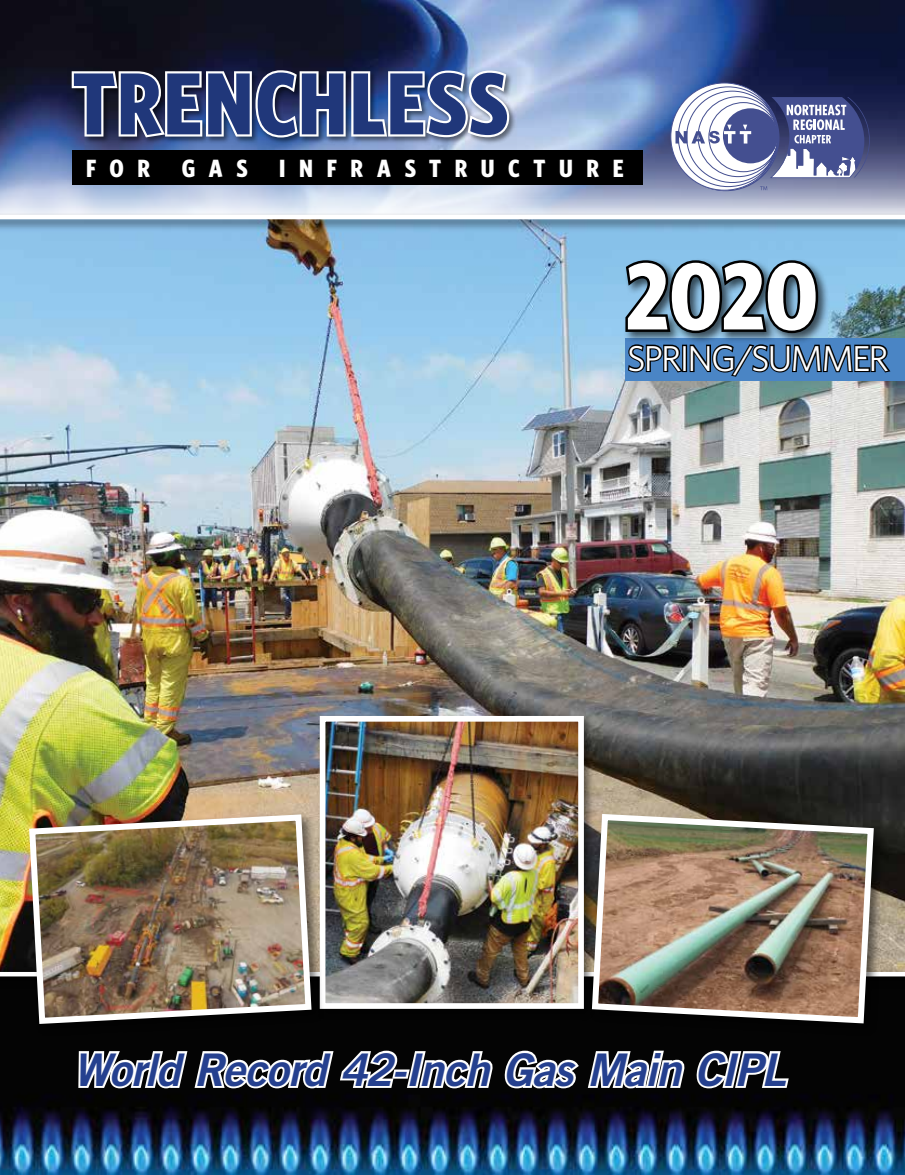
<style>
.page{position:relative;width:905px;height:1175px;background:#fff}
.page>*{position:absolute;margin:0;border:0;box-sizing:border-box;transform-origin:0 0}
.t1{font:700 94.8px "Whitney Condensed";color:#fff}
.t2{font:700 88.2px "Whitney Condensed";letter-spacing:.02em;color:#20377a}
.t3{font:italic 45px "Trade Gothic Bold Two";letter-spacing:-.025em;color:#25408f}
.t4{font:36px "Whitney";letter-spacing:-.05em;color:#fff}
.t5{font:700 25.05px "Whitney Condensed";letter-spacing:.545em;color:#fff}
</style>
<div class="page">
<img style="left:0;top:0;width:904px;height:968px">
<div style="left:73px;top:150px;width:570px;height:35px;background:#000"></div>
<div style="left:70px;top:69px;width:447px;height:76px;background:#000;opacity:.5"></div>
<img style="left:69px;top:68px;width:442px;height:73px">
<img style="left:0;top:988px;width:904px;height:186px">
<div style="left:0;top:968px;width:904px;height:20px;background:#000;opacity:.6"></div>
<hr style="left:0;top:972px;width:904px;height:4px;background:#fff">
<svg style="left:670px;top:82px;width:199px;height:109px"></svg>
<div style="left:625px;top:338px;width:279px;height:42px;background:#4a85c5"></div>
<svg style="left:621px;top:258px;width:271px;height:120px"></svg>
<div style="left:0;top:212px;width:904px;height:20px;background:#000;opacity:.6"></div>
<hr style="left:0;top:215px;width:904px;height:4px;background:#fff">
<svg style="left:76px;top:1048px;width:715px;height:42px"></svg>
<div style="left:317px;top:713px;width:278px;height:307px;background:#000;opacity:.5"></div>
<img style="left:327px;top:723px;width:250px;height:278px">
<div style="left:320px;top:716px;width:264px;height:292px;border:6px solid #fff"></div>
<div style="left:589px;top:811px;width:297px;height:225px;background:#000;opacity:.5"></div>
<img style="left:588px;top:810px;width:289px;height:216px">
<div style="left:27px;top:812px;width:297px;height:224px;background:#000;opacity:.5"></div>
<img style="left:26px;top:811px;width:289px;height:216px">
<h2 class="t2" style="left:73px;top:53px;width:437px">TRENCHLESS</h2>
<p class="t5" style="left:86px;top:154px;width:66px">FOR</p>
<p class="t5" style="left:182px;top:154px;width:67px">GAS</p>
<p class="t5" style="left:279px;top:154px;width:346px">INFRASTRUCTURE</p>
<h1 class="t1" style="left:625px;top:242px;width:194px">2020</h1>
<p class="t4" style="left:627px;top:337px;width:263px">SPRING/SUMMER</p>
<p class="t3" style="left:73px;top:1041px;width:714px">World Record 42-Inch Gas Main CIPL</p>
</div>
